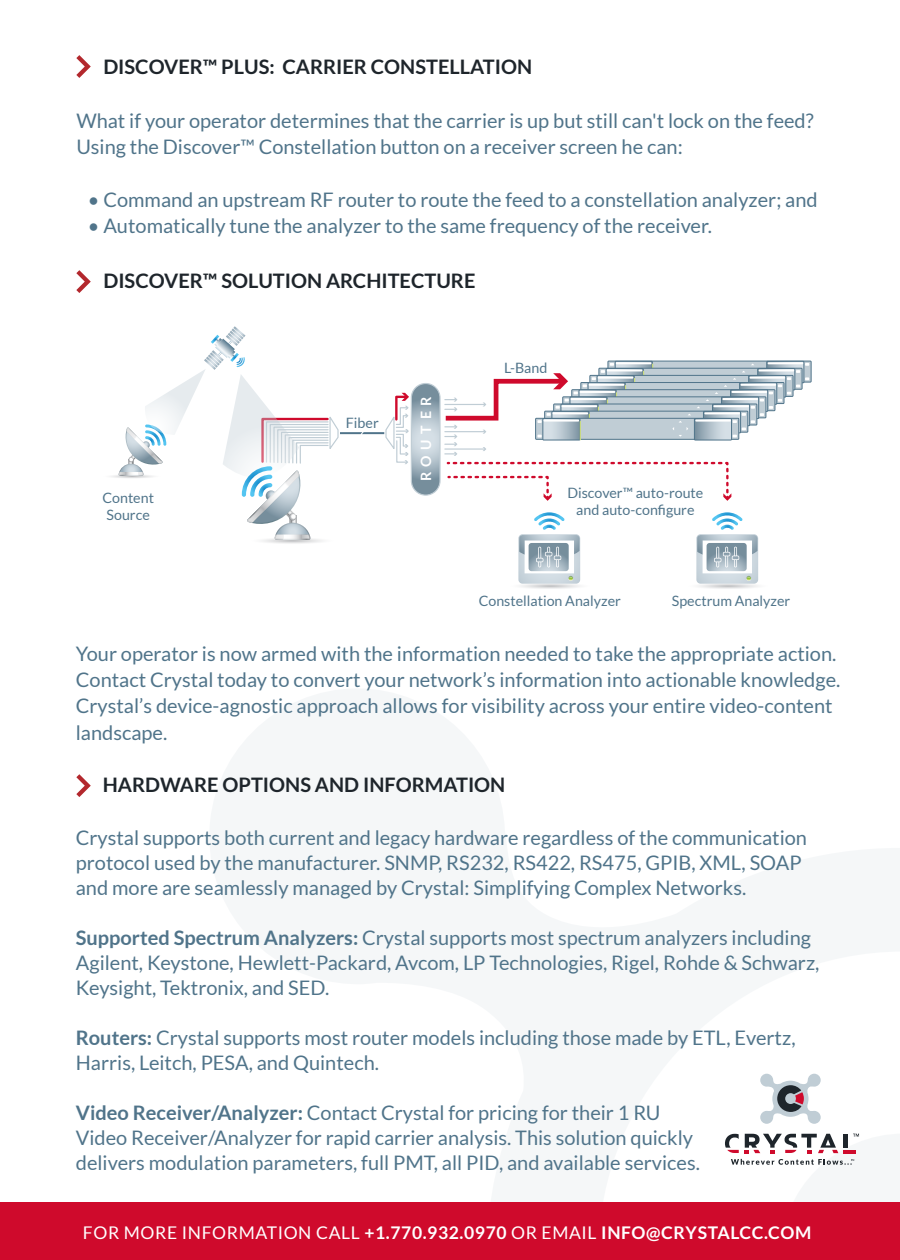
<style>
.page{position:relative;width:900px;height:1260px;background:#fff}
.page>*{position:absolute;margin:0;border:0;box-sizing:border-box;transform-origin:0 0}
.t1{font:20px/25px "Lato";color:#50748a}
.t2{font:700 20px "Lato";color:#1e252b}
.t3{font:700 17.5px "Lato";letter-spacing:.035em;color:#fff}
.t4{font:14.25px/17px "Lato";color:#50748a}
.t5{font:700 14.25px "Lato";letter-spacing:.4em;color:#fff}
.s1{font-weight:700}
.s2{font-weight:400}
</style>
<div class="page">
<svg style="left:598px;top:1073px;width:302px;height:130px"></svg>
<div style="left:0;top:1203px;width:900px;height:57px;background:#cf0a2c"></div>
<svg style="left:760px;top:1074px;width:61px;height:50px"></svg>
<svg style="left:725px;top:1134px;width:14px;height:19px"></svg>
<svg style="left:745px;top:1134px;width:114px;height:19px"></svg>
<svg style="left:731px;top:1159px;width:123px;height:6px"></svg>
<svg style="left:76px;top:55px;width:15px;height:23px"></svg>
<svg style="left:76px;top:774px;width:15px;height:23px"></svg>
<svg style="left:76px;top:270px;width:15px;height:23px"></svg>
<svg style="left:518px;top:512px;width:63px;height:77px"></svg>
<svg style="left:696px;top:512px;width:63px;height:77px"></svg>
<svg style="left:411px;top:384px;width:29px;height:111px;background:#a4b5c0"></svg>
<div style="left:411px;top:383px;width:30px;height:113px;border:1px solid #c0cdd5;border-radius:14px"></div>
<svg style="left:444px;top:361px;width:365px;height:140px"></svg>
<svg style="left:111px;top:326px;width:298px;height:218px"></svg>
<p class="t2" style="left:103px;top:56px;width:430px">DISCOVER™ PLUS: CARRIER CONSTELLATION</p>
<p class="t1" style="left:76px;top:108px;width:739px;line-height:26.2px">What if your operator determines that the carrier is up but still can't lock on the feed?<br>Using the Discover™ Constellation button on a receiver screen he can:</p>
<p class="t1" style="left:88px;top:187px;width:731px">• Command an upstream RF router to route the feed to a constellation analyzer; and</p>
<p class="t1" style="left:88px;top:213px;width:626px">• Automatically tune the analyzer to the same frequency of the receiver.</p>
<p class="t2" style="left:103px;top:270px;width:374px">DISCOVER™ SOLUTION ARCHITECTURE</p>
<p class="t4" style="left:102px;top:489px;width:53px">Content<br>Source</p>
<p class="t4" style="left:346px;top:414px;width:34px">Fiber</p>
<p class="t5" style="left:418px;top:481px;width:87px;rotate:-90deg">ROUTER</p>
<p class="t4" style="left:504px;top:360px;width:45px">L-Band</p>
<p class="t4" style="left:567px;top:484px;width:137px;text-align:center">Discover™ auto-route and auto-configure</p>
<p class="t4" style="left:479px;top:592px;width:144px">Constellation Analyzer</p>
<p class="t4" style="left:672px;top:592px;width:120px">Spectrum Analyzer</p>
<p class="t1" style="left:76px;top:640px;width:766px;line-height:26.2px">Your operator is now armed with the information needed to take the appropriate action.<br>Contact Crystal today to convert your network’s information into actionable knowledge.<br>Crystal’s device-agnostic approach allows for visibility across your entire video-content landscape.</p>
<p class="t2" style="left:103px;top:773px;width:404px">HARDWARE OPTIONS AND INFORMATION</p>
<p class="t1" style="left:76px;top:825px;width:733px">Crystal supports both current and legacy hardware regardless of the communication protocol used by the manufacturer. SNMP, RS232, RS422, RS475, GPIB, XML, SOAP and more are seamlessly managed by Crystal: Simplifying Complex Networks.</p>
<p class="t1" style="left:76px;top:925px;width:745px"><span class="s1">Supported Spectrum Analyzers:</span> Crystal supports most spectrum analyzers including<br>Agilent, Keystone, Hewlett-Packard, Avcom, LP Technologies, Rigel, Rohde &amp; Schwarz,<br>Keysight, Tektronix, and SED.</p>
<p class="t1" style="left:76px;top:1025px;width:721px"><span class="s1">Routers:</span> Crystal supports most router models including those made by ETL, Evertz,<br>Harris, Leitch, PESA, and Quintech.</p>
<p class="t1" style="left:76px;top:1100px;width:626px"><span class="s1">Video Receiver/Analyzer:</span> Contact Crystal for pricing for their 1 RU<br>Video Receiver/Analyzer for rapid carrier analysis. This solution quickly delivers modulation parameters, full PMT, all PID, and available services.</p>
<p class="t3" style="left:83px;top:1222px;width:730px"><span class="s2">FOR MORE INFORMATION CALL</span> +1.770.932.0970 <span class="s2">OR EMAIL</span> INFO@CRYSTALCC.COM</p>
</div>
